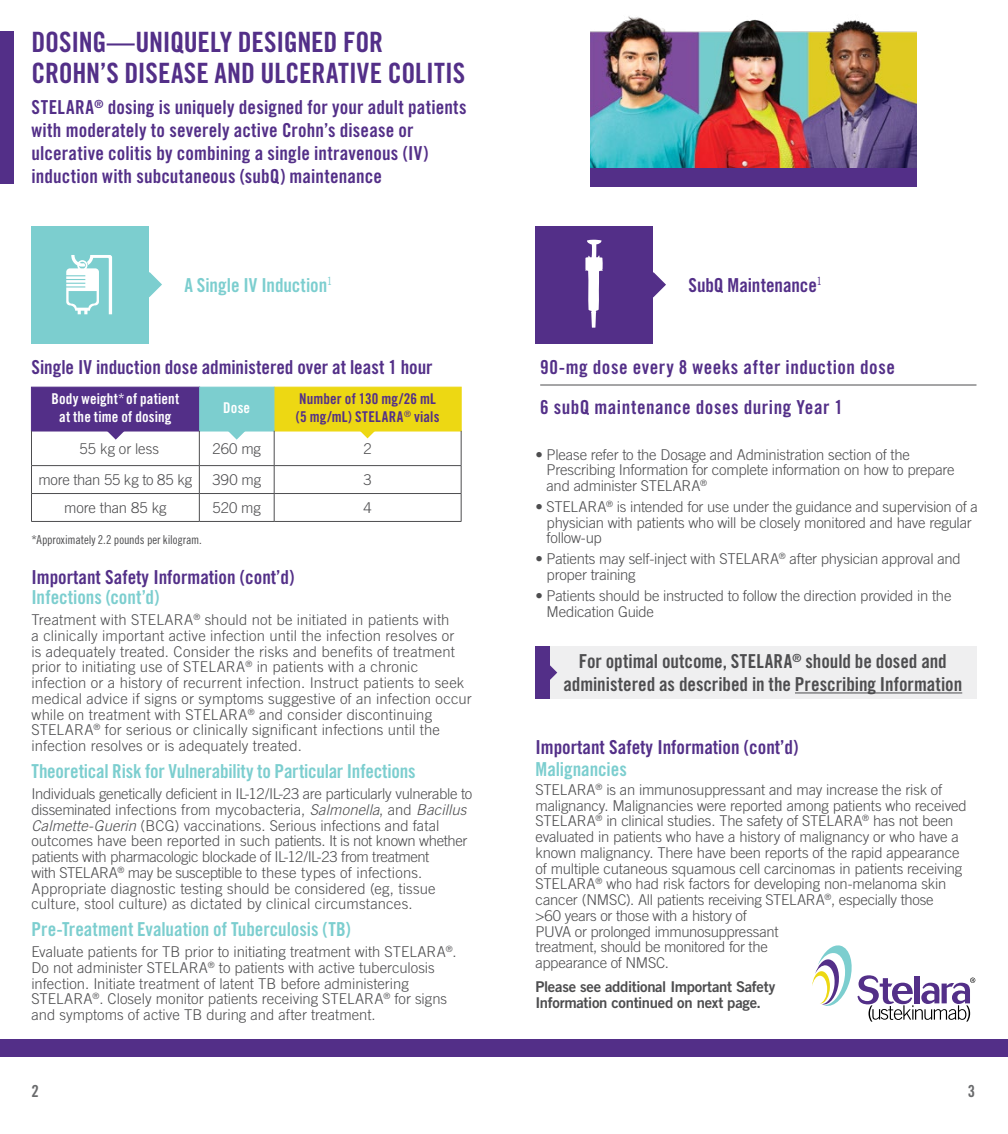
<style>
.page{position:relative;width:1008px;height:1134px;background:#fff}
.page>*{position:absolute;margin:0;border:0;box-sizing:border-box;transform-origin:0 0}
.t1{font:28px/31.5px "Trade Gothic LT Std Bd Cn 20";letter-spacing:-.005em;color:#532f88}
.t2{font:19.25px/23.1px "Trade Gothic LT Std Bd Cn 20";letter-spacing:.005em;color:#532f88}
.t3{font:19.25px "Trade Gothic LT Std Bd Cn 20";letter-spacing:-.005em;color:#7ccecf}
.t4{font:19.25px/22.8px "Trade Gothic LT Std Bd Cn 20";letter-spacing:-.005em;color:#4d4d4f;text-align:center}
.t5{font:19.25px/40.2px "Trade Gothic LT Std Bd Cn 20";letter-spacing:.025em;color:#532f88}
.t6{font:16.62px "Trade Gothic LT Std Bd Cn 20";color:#696a6c}
.t7{font:300 14.88px/15.8px "Trade Gothic LT Std";letter-spacing:-.005em;color:#4d4d4f}
.t8{font:14.88px/15.8px "Trade Gothic LT Std Bd 2";letter-spacing:-.02em;color:#4d4d4f}
.t9{font:14.88px/17.8px "Trade Gothic LT Std Bd Cn 20";letter-spacing:.01em;color:#fff;text-align:center}
.t10{font:14.88px/17.8px "Trade Gothic LT Std Bd Cn 20";letter-spacing:.01em;color:#532f88}
.t11{font:12.25px "Trade Gothic LT Std Cn 18";letter-spacing:-.005em;color:#4d4d4f}
.s1{font-family:"Trade Gothic LT Std Cn 18"}
.s2{font-style:italic}
</style>
<div class="page">
<div style="left:31px;top:387px;width:169px;height:44px;background:#532f88"></div>
<svg style="left:105px;top:429px;width:22px;height:11px"></svg>
<div style="left:274px;top:387px;width:187px;height:44px;background:#edd813;border:1px solid #edd813"></div>
<svg style="left:356px;top:429px;width:23px;height:9px"></svg>
<div style="left:199px;top:387px;width:75px;height:44px;background:#7ccecf;border:1px solid #7ccecf"></div>
<svg style="left:223px;top:429px;width:28px;height:11px"></svg>
<hr style="left:31px;top:431px;width:1px;height:34px;background:#4d4d4f">
<hr style="left:199px;top:431px;width:1px;height:34px;background:#4d4d4f">
<hr style="left:274px;top:431px;width:1px;height:34px;background:#4d4d4f">
<hr style="left:461px;top:431px;width:1px;height:34px;background:#4d4d4f">
<hr style="left:31px;top:465px;width:168px;height:1px;background:#4d4d4f">
<hr style="left:199px;top:465px;width:75px;height:1px;background:#4d4d4f">
<hr style="left:274px;top:465px;width:187px;height:1px;background:#4d4d4f">
<hr style="left:31px;top:493px;width:168px;height:1px;background:#4d4d4f">
<svg style="left:31px;top:466px;width:1px;height:55px"></svg>
<hr style="left:199px;top:493px;width:75px;height:1px;background:#4d4d4f">
<svg style="left:199px;top:466px;width:1px;height:55px"></svg>
<hr style="left:274px;top:493px;width:187px;height:1px;background:#4d4d4f">
<svg style="left:274px;top:466px;width:1px;height:55px"></svg>
<svg style="left:461px;top:466px;width:1px;height:55px"></svg>
<hr style="left:31px;top:521px;width:168px;height:1px;background:#4d4d4f">
<hr style="left:199px;top:521px;width:75px;height:1px;background:#4d4d4f">
<hr style="left:274px;top:521px;width:187px;height:1px;background:#4d4d4f">
<div style="left:0;top:1040px;width:1008px;height:17px;background:#532f88"></div>
<div style="left:0;top:32px;width:14px;height:152px;background:#532f88"></div>
<div style="left:32px;top:226px;width:117px;height:118px;background:#7ccecf"></div>
<svg style="left:66px;top:255px;width:46px;height:59px"></svg>
<svg style="left:149px;top:272px;width:13px;height:25px"></svg>
<hr style="left:540px;top:385px;width:436px;height:1px;background:#4d4d4f">
<svg style="left:812px;top:945px;width:163px;height:77px"></svg>
<div style="left:549px;top:646px;width:427px;height:53px;background:#efeff0"></div>
<hr style="left:795px;top:692px;width:167px;height:1px;background:#4d4d4f">
<div style="left:536px;top:646px;width:14px;height:53px;background:#532f88"></div>
<svg style="left:550px;top:665px;width:7px;height:15px"></svg>
<div style="left:536px;top:226px;width:117px;height:118px;background:#532f88"></div>
<svg style="left:653px;top:272px;width:13px;height:26px"></svg>
<svg style="left:585px;top:240px;width:18px;height:88px"></svg>
<img style="left:590px;top:16px;width:327px;height:152px">
<div style="left:590px;top:168px;width:327px;height:19px;background:#532f88"></div>
<h1 class="t1" style="left:32px;top:26px;width:435px">DOSING—UNIQUELY DESIGNED FOR<br>CROHN’S DISEASE AND ULCERATIVE COLITIS</h1>
<p class="t2" style="left:32px;top:96px;width:437px">STELARA<sup>®</sup> dosing is uniquely designed for your adult patients with moderately to severely active Crohn’s disease or ulcerative colitis by combining a single intravenous (IV) induction with subcutaneous (subQ) maintenance</p>
<p class="t3" style="left:184px;top:273px;width:149px">A Single IV Induction<sup>1</sup></p>
<p class="t2" style="left:32px;top:355px;width:403px">Single IV induction dose administered over at least 1 hour</p>
<p class="t9" style="left:52px;top:390px;width:129px">Body weight<span class="s1">*</span> of patient at the time of dosing</p>
<p class="t9" style="left:223px;top:399px;width:28px">Dose</p>
<p class="t10" style="left:296px;top:390px;width:145px">Number of 130 mg/26 mL (5 mg/mL) STELARA<sup>®</sup> vials</p>
<p class="t7" style="left:80px;top:440px;width:81px">55 kg or less</p>
<p class="t7" style="left:212px;top:440px;width:50px">260 mg</p>
<p class="t7" style="left:364px;top:440px;width:10px">2</p>
<p class="t7" style="left:39px;top:472px;width:155px">more than 55 kg to 85 kg</p>
<p class="t7" style="left:212px;top:472px;width:50px">390 mg</p>
<p class="t7" style="left:364px;top:472px;width:10px">3</p>
<p class="t7" style="left:64px;top:499px;width:104px">more than 85 kg</p>
<p class="t7" style="left:213px;top:499px;width:50px">520 mg</p>
<p class="t7" style="left:364px;top:499px;width:10px">4</p>
<p class="t11" style="left:32px;top:532px;width:172px">*Approximately 2.2 pounds per kilogram.</p>
<p class="t2" style="left:32px;top:565px;width:264px">Important Safety Information (cont’d)</p>
<p class="t3" style="left:32px;top:586px;width:129px">Infections (cont’d)</p>
<p class="t7" style="left:31px;top:612px;width:442px">Treatment with STELARA<sup>®</sup> should not be initiated in patients with<br>a clinically important active infection until the infection resolves or<br>is adequately treated. Consider the risks and benefits of treatment prior to initiating use of STELARA<sup>®</sup> in patients with a chronic infection or a history of recurrent infection. Instruct patients to seek medical advice if signs or symptoms suggestive of an infection occur while on treatment with STELARA<sup>®</sup> and consider discontinuing STELARA<sup>®</sup> for serious or clinically significant infections until the infection resolves or is adequately treated.</p>
<p class="t3" style="left:32px;top:760px;width:386px">Theoretical Risk for Vulnerability to Particular Infections</p>
<p class="t7" style="left:31px;top:786px;width:442px">Individuals genetically deficient in IL-12/IL-23 are particularly vulnerable to disseminated infections from mycobacteria, <span class="s2">Salmonella</span>, and <span class="s2">Bacillus Calmette-Guerin</span> (BCG) vaccinations. Serious infections and fatal outcomes have been reported in such patients. It is not known whether patients with pharmacologic blockade of IL-12/IL-23 from treatment<br>with STELARA<sup>®</sup> may be susceptible to these types of infections.<br>Appropriate diagnostic testing should be considered (eg, tissue culture, stool culture) as dictated by clinical circumstances.</p>
<p class="t3" style="left:32px;top:918px;width:321px">Pre-Treatment Evaluation of Tuberculosis (TB)</p>
<p class="t7" style="left:31px;top:944px;width:427px">Evaluate patients for TB prior to initiating treatment with STELARA<sup>®</sup>.<br>Do not administer STELARA<sup>®</sup> to patients with active tuberculosis infection. Initiate treatment of latent TB before administering STELARA<sup>®</sup>. Closely monitor patients receiving STELARA<sup>®</sup> for signs and symptoms of active TB during and after treatment.</p>
<p class="t2" style="left:688px;top:273px;width:135px">SubQ Maintenance<sup>1</sup></p>
<p class="t5" style="left:540px;top:347px;width:356px">90-mg dose every 8 weeks after induction dose<br>6 subQ maintenance doses during Year 1</p>
<p class="t7" style="left:547px;top:446px;width:410px;text-indent:-11px">• Please refer to the Dosage and Administration section of the<br>Prescribing Information for complete information on how to prepare and administer STELARA<sup>®</sup></p>
<p class="t7" style="left:547px;top:499px;width:433px;text-indent:-11px">• STELARA<sup>®</sup> is intended for use under the guidance and supervision of a physician with patients who will be closely monitored and have regular follow-up</p>
<p class="t7" style="left:547px;top:551px;width:416px;text-indent:-11px">• Patients may self-inject with STELARA<sup>®</sup> after physician approval and proper training</p>
<p class="t7" style="left:547px;top:587px;width:406px;text-indent:-11px">• Patients should be instructed to follow the direction provided in the<br>Medication Guide</p>
<p class="t4" style="left:564px;top:650px;width:400px">For optimal outcome, STELARA<sup>®</sup> should be dosed and administered as described in the Prescribing Information</p>
<p class="t2" style="left:536px;top:735px;width:264px">Important Safety Information (cont’d)</p>
<p class="t3" style="left:536px;top:757px;width:93px">Malignancies</p>
<p class="t7" style="left:535px;top:782px;width:433px">STELARA<sup>®</sup> is an immunosuppressant and may increase the risk of malignancy. Malignancies were reported among patients who received STELARA<sup>®</sup> in clinical studies. The safety of STELARA<sup>®</sup> has not been evaluated in patients who have a history of malignancy or who have a known malignancy. There have been reports of the rapid appearance of multiple cutaneous squamous cell carcinomas in patients receiving STELARA<sup>®</sup> who had risk factors for developing non-melanoma skin cancer (NMSC). All patients receiving STELARA<sup>®</sup>, especially those<br>&gt;60 years or those with a history of<br>PUVA or prolonged immunosuppressant<br>treatment, should be monitored for the<br>appearance of NMSC.</p>
<p class="t8" style="left:536px;top:978px;width:241px">Please see additional Important Safety<br>Information continued on next page.</p>
<p class="t6" style="left:32px;top:1081px;width:9px">2</p>
<p class="t6" style="left:968px;top:1081px;width:9px">3</p>
</div>
